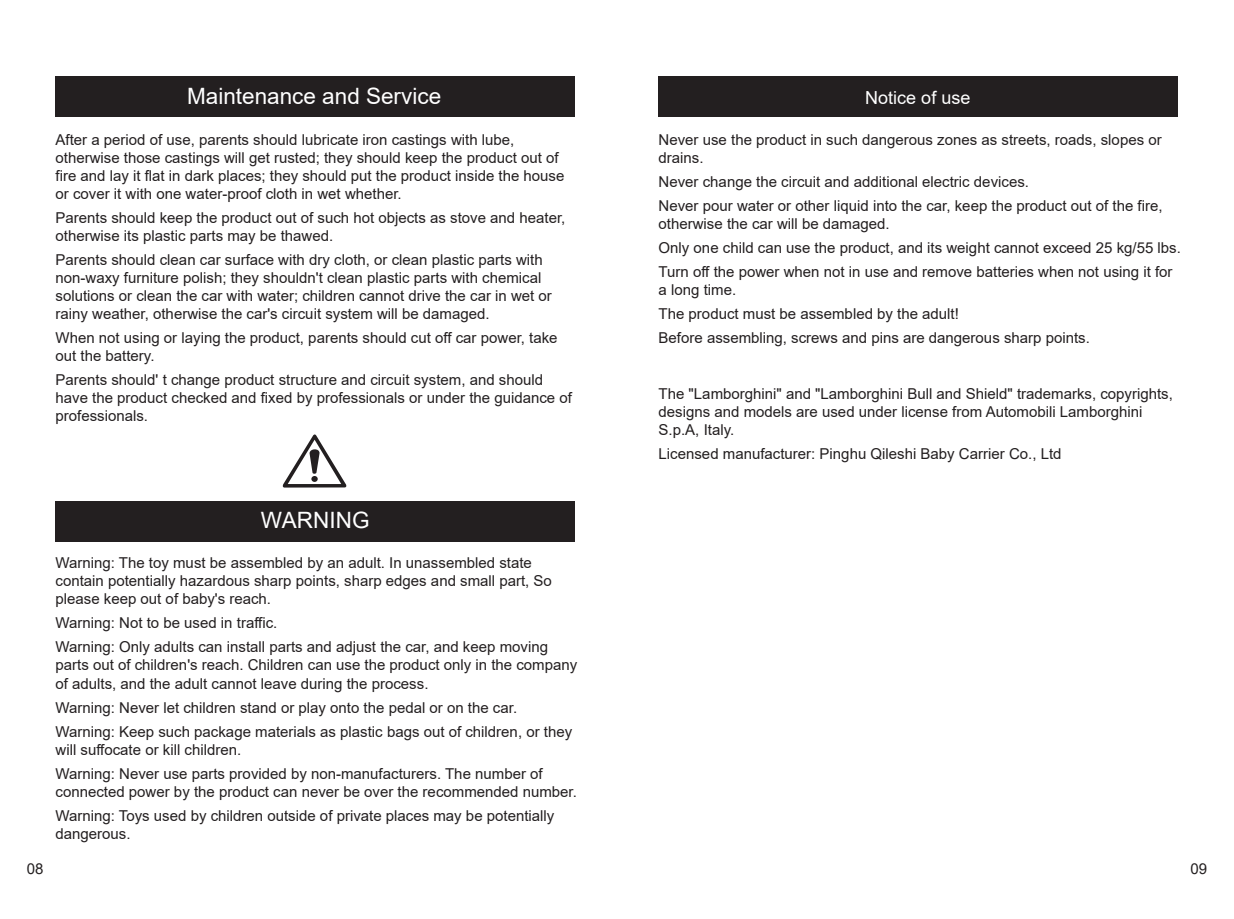
<style>
.page{position:relative;width:1234px;height:919px;background:#fff}
.page>*{position:absolute;margin:0;border:0;box-sizing:border-box;transform-origin:0 0}
.t1{font:22.5px "Arial";color:#fff}
.t2{font:18px "Arial";color:#fff}
.t3{font:15px/18px "Arial";color:#231f20}
</style>
<div class="page">
<div style="left:55px;top:76px;width:519px;height:41px;background:#231f20"></div>
<div style="left:55px;top:501px;width:519px;height:41px;background:#231f20"></div>
<div style="left:657px;top:76px;width:520px;height:41px;background:#231f20"></div>
<svg style="left:282px;top:434px;width:64px;height:53px"></svg>
<h1 class="t1" style="left:187px;top:80px;width:255px">Maintenance and Service</h1>
<p class="t3" style="left:55px;top:131px;width:510px">After a period of use, parents should lubricate iron castings with lube, otherwise those castings will get rusted; they should keep the product out of fire and lay it flat in dark places; they should put the product inside the house or cover it with one water-proof cloth in wet whether.</p>
<p class="t3" style="left:55px;top:209px;width:511px">Parents should keep the product out of such hot objects as stove and heater, otherwise its plastic parts may be thawed.</p>
<p class="t3" style="left:55px;top:251px;width:498px">Parents should clean car surface with dry cloth, or clean plastic parts with non-waxy furniture polish; they shouldn't clean plastic parts with chemical solutions or clean the car with water; children cannot drive the car in wet or rainy weather, otherwise the car's circuit system will be damaged.</p>
<p class="t3" style="left:55px;top:329px;width:503px">When not using or laying the product, parents should cut off car power, take out the battery.</p>
<p class="t3" style="left:55px;top:371px;width:518px">Parents should' t change product structure and circuit system, and should have the product checked and fixed by professionals or under the guidance of professionals.</p>
<h1 class="t1" style="left:261px;top:505px;width:110px">WARNING</h1>
<p class="t3" style="left:55px;top:554px;width:498px">Warning: The toy must be assembled by an adult. In unassembled state contain potentially hazardous sharp points, sharp edges and small part, So please keep out of baby's reach.</p>
<p class="t3" style="left:55px;top:611px;width:494px;line-height:24px">Warning: Not to be used in traffic.<br>Warning: Only adults can install parts and adjust the car, and keep moving</p>
<p class="t3" style="left:55px;top:656px;width:523px">parts out of children's reach. Children can use the product only in the company of adults, and the adult cannot leave during the process.</p>
<p class="t3" style="left:55px;top:695px;width:518px;line-height:24px">Warning: Never let children stand or play onto the pedal or on the car.<br>Warning: Keep such package materials as plastic bags out of children, or they</p>
<p class="t3" style="left:55px;top:737px;width:488px;line-height:24px">will suffocate or kill children.<br>Warning: Never use parts provided by non-manufacturers. The number of</p>
<p class="t3" style="left:55px;top:779px;width:523px;line-height:24px">connected power by the product can never be over the recommended number.<br>Warning: Toys used by children outside of private places may be potentially</p>
<p class="t3" style="left:55px;top:824px;width:77px">dangerous.</p>
<p class="t2" style="left:865px;top:85px;width:107px">Notice of use</p>
<p class="t3" style="left:658px;top:131px;width:504px">Never use the product in such dangerous zones as streets, roads, slopes or drains.</p>
<p class="t3" style="left:658px;top:170px;width:505px;line-height:24px">Never change the circuit and additional electric devices.<br>Never pour water or other liquid into the car, keep the product out of the fire,</p>
<p class="t3" style="left:658px;top:212px;width:523px;line-height:24px">otherwise the car will be damaged.<br>Only one child can use the product, and its weight cannot exceed 25 kg/55 lbs.<br>Turn off the power when not in use and remove batteries when not using it for</p>
<p class="t3" style="left:658px;top:278px;width:433px;line-height:24px">a long time.<br>The product must be assembled by the adult!<br>Before assembling, screws and pins are dangerous sharp points.</p>
<p class="t3" style="left:658px;top:385px;width:516px">The "Lamborghini" and "Lamborghini Bull and Shield" trademarks, copyrights, designs and models are used under license from Automobili Lamborghini<br>S.p.A, Italy.</p>
<p class="t3" style="left:658px;top:445px;width:404px">Licensed manufacturer: Pinghu Qileshi Baby Carrier Co., Ltd</p>
<p class="t3" style="left:27px;top:859px;width:18px">08</p>
<p class="t3" style="left:1190px;top:859px;width:18px">09</p>
</div>
